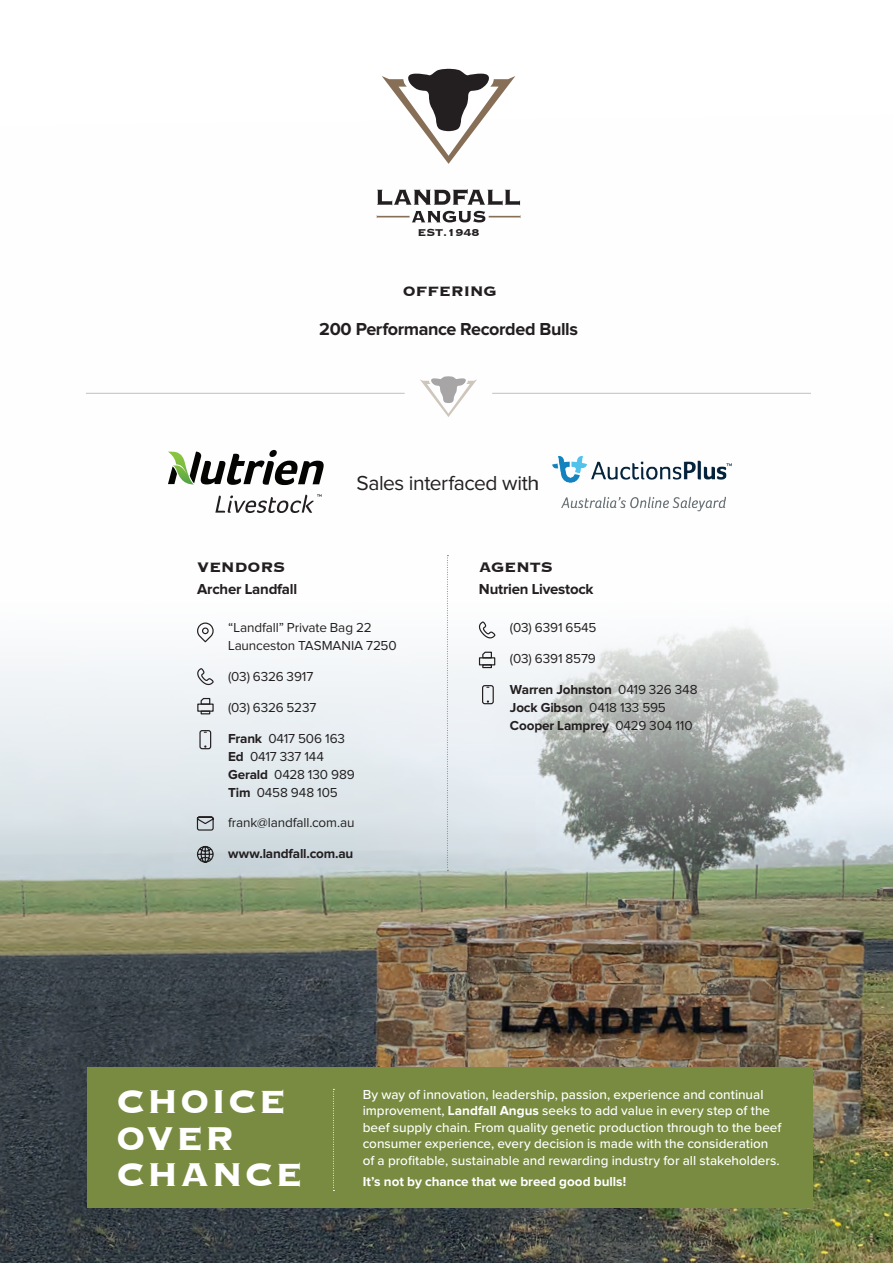
<style>
.page{position:relative;width:893px;height:1263px;background:#fff}
.page>*{position:absolute;margin:0;border:0;box-sizing:border-box;transform-origin:0 0}
.t1{font:700 42.9px/36.8px "Copperplate";letter-spacing:.03em;color:#fff;scale:.95 1}
.t2{font:21px "Proxima Nova";letter-spacing:-.02em;color:#231f20}
.t3{font:700 18px "Proxima Nova";letter-spacing:-.02em;color:#231f20}
.t4{font:700 18px "Copperplate";letter-spacing:-.01em;color:#231f20}
.t5{font:700 15px "Proxima Nova";letter-spacing:-.015em;color:#231f20}
.t6{font:500 13.5px/16.5px "Proxima Nova";color:#fff}
.t7{font:13.5px/18px "Proxima Nova";letter-spacing:-.01em;color:#231f20}
.t8{font:700 13.5px/18px "Proxima Nova";letter-spacing:-.01em;color:#231f20}
.t9{font:700 13.5px "Proxima Nova";color:#fff}
.t10{font:700 13.2px "Copperplate";color:#231f20}
.s1{font-weight:700}
.s2{font-weight:400}
</style>
<div class="page">
<img style="left:0;top:201px;width:893px;height:1062px">
<div style="left:87px;top:1067px;width:725px;height:141px;background:#788b40"></div>
<svg style="left:168px;top:450px;width:156px;height:35px"></svg>
<svg style="left:215px;top:494px;width:107px;height:19px"></svg>
<img style="left:539px;top:450px;width:196px;height:63px">
<svg style="left:377px;top:189px;width:143px;height:16px"></svg>
<svg style="left:377px;top:211px;width:143px;height:11px"></svg>
<svg style="left:382px;top:69px;width:133px;height:95px"></svg>
<hr style="left:86px;top:393px;width:319px;height:1px;background:#876f57">
<hr style="left:492px;top:393px;width:319px;height:1px;background:#876f57">
<svg style="left:420px;top:376px;width:57px;height:41px"></svg>
<svg style="left:196px;top:622px;width:18px;height:21px"></svg>
<svg style="left:199px;top:729px;width:13px;height:21px"></svg>
<svg style="left:196px;top:845px;width:18px;height:18px"></svg>
<svg style="left:196px;top:667px;width:19px;height:19px"></svg>
<div style="left:197px;top:703px;width:17px;height:9px;border:1px solid #231f20"></div>
<svg style="left:199px;top:697px;width:12px;height:17px"></svg>
<svg style="left:481px;top:684px;width:13px;height:21px"></svg>
<svg style="left:478px;top:620px;width:18px;height:19px"></svg>
<div style="left:479px;top:657px;width:16px;height:8px;border:1px solid #231f20"></div>
<div style="left:482px;top:664px;width:10px;height:4px;border:1px solid #231f20"></div>
<svg style="left:481px;top:651px;width:12px;height:8px"></svg>
<svg style="left:447px;top:555px;width:1px;height:316px"></svg>
<svg style="left:333px;top:1089px;width:1px;height:102px"></svg>
<svg style="left:196px;top:815px;width:18px;height:16px"></svg>
<p class="t10" style="left:418px;top:224px;width:63px">EST.1948</p>
<h3 class="t4" style="left:403px;top:279px;width:95px">OFFERING</h3>
<h3 class="t3" style="left:319px;top:321px;width:260px">200 Performance Recorded Bulls</h3>
<h2 class="t2" style="left:357px;top:473px;width:184px">Sales interfaced with</h2>
<h3 class="t4" style="left:197px;top:555px;width:90px">VENDORS</h3>
<p class="t5" style="left:197px;top:582px;width:102px">Archer Landfall</p>
<p class="t7" style="left:228px;top:619px;width:170px">“Landfall” Private Bag 22<br>Launceston TASMANIA 7250</p>
<p class="t7" style="left:228px;top:668px;width:87px">(03) 6326 3917</p>
<p class="t7" style="left:228px;top:699px;width:90px">(03) 6326 5237</p>
<p class="t7" style="left:228px;top:730px;width:128px"><span class="s1">Frank</span> 0417 506 163<br><span class="s1">Ed</span> 0417 337 144<br><span class="s1">Gerald</span> 0428 130 989<br><span class="s1">Tim</span> 0458 948 105</p>
<p class="t7" style="left:228px;top:814px;width:128px">frank@landfall.com.au</p>
<p class="t8" style="left:228px;top:845px;width:127px">www.landfall.com.au</p>
<h3 class="t4" style="left:479px;top:555px;width:76px">AGENTS</h3>
<p class="t5" style="left:479px;top:582px;width:116px">Nutrien Livestock</p>
<p class="t7" style="left:510px;top:619px;width:88px">(03) 6391 6545</p>
<p class="t7" style="left:510px;top:650px;width:87px">(03) 6391 8579</p>
<p class="t8" style="left:510px;top:681px;width:189px">Warren Johnston <span class="s2">0419 326 348<br></span>Jock Gibson <span class="s2">0418 133 595<br></span>Cooper Lamprey <span class="s2">0429 304 110</span></p>
<h1 class="t1" style="left:116px;top:1081px;width:197px">CHOICE<br>OVER<br>CHANCE</h1>
<p class="t6" style="left:363px;top:1086px;width:420px">By way of innovation, leadership, passion, experience and continual improvement, <span class="s1">Landfall Angus</span> seeks to add value in every step of the beef supply chain. From quality genetic production through to the beef consumer experience, every decision is made with the consideration of a profitable, sustainable and rewarding industry for all stakeholders.</p>
<p class="t9" style="left:363px;top:1175px;width:265px">It’s not by chance that we breed good bulls!</p>
</div>
